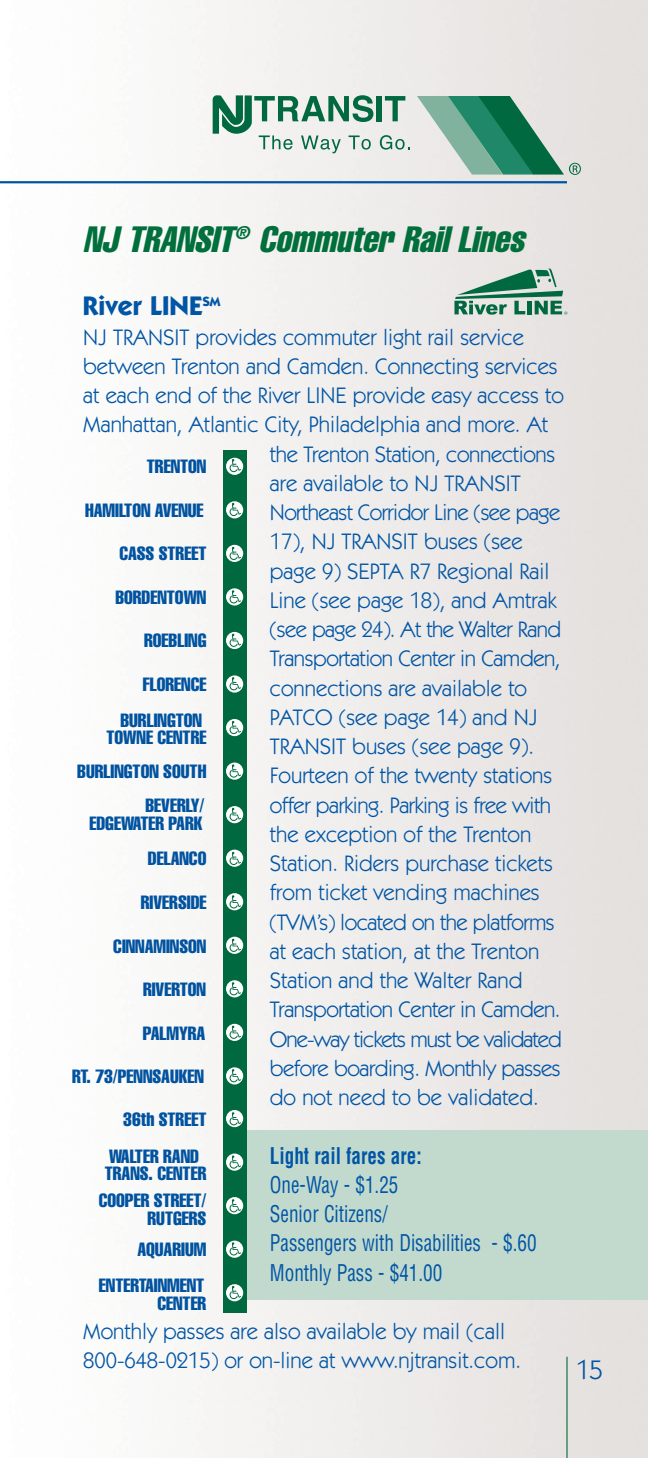
<style>
.page{position:relative;width:648px;height:1458px;background:#fff}
.page>*{position:absolute;margin:0;border:0;box-sizing:border-box;transform-origin:0 0}
.t1{font:italic extra-condensed 36px "Helvetica";color:#006f3c}
.t2{font:700 27px "Itc Kabel";color:#0155a5}
.t3{font:27px "Itc Kabel";color:#0155a5}
.t4{font:22.5px/29.2px "Itc Kabel";color:#0155a5}
.t5{font:22.5px "Itc Kabel";letter-spacing:-.02em;color:#0155a5}
.t6{font:22.5px "Itc Kabel";letter-spacing:-.025em;color:#0155a5}
.t7{font:condensed 22.5px/29.2px "Helvetica";color:#0155a5;scale:.85 1}
.t8{font:22.5px "Itc Kabel";letter-spacing:-.04em;color:#0155a5}
.t9{font:700 condensed 22.5px "Helvetica";color:#0155a5;scale:.85 1}
.t10{font:extra-condensed 18.9px/35.6px "Helvetica";color:#0153a0;text-align:right}
</style>
<div class="page">
<img style="left:0;top:0;width:648px;height:1458px">
<div style="left:377px;top:96px;width:5px;height:25px;background:#00693f"></div>
<svg style="left:385px;top:96px;width:20px;height:25px"></svg>
<svg style="left:380px;top:135px;width:30px;height:15px"></svg>
<svg style="left:213px;top:95px;width:160px;height:58px"></svg>
<svg style="left:417px;top:96px;width:164px;height:79px"></svg>
<hr style="left:566px;top:1357px;width:2px;height:101px;background:#006f3c">
<hr style="left:0;top:181px;width:567px;height:2px;background:#0155a5">
<div style="left:229px;top:1130px;width:419px;height:169px;background:#c2dacd"></div>
<div style="left:223px;top:450px;width:24px;height:863px;background:#00693f"></div>
<svg style="left:226px;top:458px;width:17px;height:17px"></svg>
<svg style="left:226px;top:501px;width:17px;height:17px"></svg>
<svg style="left:226px;top:545px;width:17px;height:17px"></svg>
<svg style="left:226px;top:588px;width:17px;height:18px"></svg>
<svg style="left:226px;top:632px;width:17px;height:17px"></svg>
<svg style="left:226px;top:675px;width:17px;height:18px"></svg>
<svg style="left:226px;top:719px;width:17px;height:17px"></svg>
<svg style="left:226px;top:763px;width:17px;height:17px"></svg>
<svg style="left:226px;top:806px;width:17px;height:17px"></svg>
<svg style="left:226px;top:850px;width:17px;height:17px"></svg>
<svg style="left:226px;top:893px;width:17px;height:17px"></svg>
<svg style="left:226px;top:937px;width:17px;height:17px"></svg>
<svg style="left:226px;top:980px;width:17px;height:17px"></svg>
<svg style="left:226px;top:1024px;width:17px;height:17px"></svg>
<svg style="left:226px;top:1067px;width:17px;height:18px"></svg>
<svg style="left:226px;top:1110px;width:17px;height:17px"></svg>
<svg style="left:226px;top:1154px;width:17px;height:17px"></svg>
<svg style="left:226px;top:1197px;width:17px;height:17px"></svg>
<svg style="left:226px;top:1241px;width:17px;height:17px"></svg>
<svg style="left:226px;top:1284px;width:17px;height:17px"></svg>
<svg style="left:230px;top:459px;width:11px;height:13px"></svg>
<svg style="left:230px;top:503px;width:11px;height:13px"></svg>
<svg style="left:230px;top:547px;width:11px;height:13px"></svg>
<svg style="left:230px;top:590px;width:11px;height:13px"></svg>
<svg style="left:230px;top:634px;width:11px;height:13px"></svg>
<svg style="left:230px;top:677px;width:11px;height:13px"></svg>
<svg style="left:230px;top:764px;width:11px;height:14px"></svg>
<svg style="left:230px;top:808px;width:11px;height:13px"></svg>
<svg style="left:230px;top:721px;width:11px;height:13px"></svg>
<svg style="left:230px;top:852px;width:11px;height:13px"></svg>
<svg style="left:230px;top:895px;width:11px;height:13px"></svg>
<svg style="left:230px;top:939px;width:11px;height:13px"></svg>
<svg style="left:230px;top:982px;width:11px;height:13px"></svg>
<svg style="left:230px;top:1026px;width:11px;height:13px"></svg>
<svg style="left:230px;top:1069px;width:11px;height:13px"></svg>
<svg style="left:230px;top:1155px;width:11px;height:14px"></svg>
<svg style="left:230px;top:1112px;width:11px;height:13px"></svg>
<svg style="left:230px;top:1199px;width:11px;height:13px"></svg>
<svg style="left:230px;top:1242px;width:11px;height:14px"></svg>
<svg style="left:230px;top:1286px;width:11px;height:13px"></svg>
<svg style="left:454px;top:269px;width:113px;height:46px"></svg>
<h1 class="t1" style="left:83px;top:227px;width:449px">NJ TRANSIT<sup>®</sup> Commuter Rail Lines</h1>
<p class="t2" style="left:83px;top:296px;width:139px">River LINE<sup>SM</sup></p>
<p class="t4" style="left:83px;top:324px;width:442px">NJ TRANSIT provides commuter light rail service</p>
<p class="t4" style="left:83px;top:353px;width:476px">between Trenton and Camden. Connecting services</p>
<p class="t4" style="left:83px;top:383px;width:482px">at each end of the River LINE provide easy access to</p>
<p class="t4" style="left:83px;top:412px;width:466px">Manhattan, Atlantic City, Philadelphia and more. At</p>
<p class="t4" style="left:270px;top:441px;width:287px">the Trenton Station, connections</p>
<p class="t4" style="left:270px;top:470px;width:252px">are available to NJ TRANSIT</p>
<p class="t6" style="left:270px;top:504px;width:292px">Northeast Corridor Line (see page</p>
<p class="t4" style="left:270px;top:529px;width:254px">17), NJ TRANSIT buses (see</p>
<p class="t4" style="left:270px;top:558px;width:281px">page 9) SEPTA R7 Regional Rail</p>
<p class="t4" style="left:270px;top:587px;width:288px">Line (see page 18), and Amtrak</p>
<p class="t6" style="left:270px;top:621px;width:293px">(see page 24). At the Walter Rand</p>
<p class="t5" style="left:270px;top:650px;width:292px">Transportation Center in Camden,</p>
<p class="t4" style="left:270px;top:675px;width:259px">connections are available to</p>
<p class="t4" style="left:270px;top:704px;width:269px">PATCO (see page 14) and NJ</p>
<p class="t4" style="left:270px;top:734px;width:266px">TRANSIT buses (see page 9).</p>
<p class="t4" style="left:270px;top:763px;width:284px">Fourteen of the twenty stations</p>
<p class="t5" style="left:270px;top:797px;width:283px">offer parking. Parking is free with</p>
<p class="t4" style="left:270px;top:821px;width:263px">the exception of the Trenton</p>
<p class="t4" style="left:270px;top:851px;width:284px">Station. Riders purchase tickets</p>
<p class="t4" style="left:270px;top:880px;width:271px">from ticket vending machines</p>
<p class="t6" style="left:270px;top:914px;width:286px">(TVM’s) located on the platforms</p>
<p class="t4" style="left:270px;top:938px;width:271px">at each station, at the Trenton</p>
<p class="t4" style="left:270px;top:968px;width:254px">Station and the Walter Rand</p>
<p class="t5" style="left:270px;top:1001px;width:292px">Transportation Center in Camden.</p>
<p class="t8" style="left:270px;top:1031px;width:294px">One-way tickets must be validated</p>
<p class="t5" style="left:270px;top:1060px;width:292px">before boarding. Monthly passes</p>
<p class="t4" style="left:270px;top:1085px;width:271px">do not need to be validated.</p>
<p class="t10" style="left:147px;top:450px;width:61px">TRENTON</p>
<p class="t10" style="left:85px;top:493px;width:120px">HAMILTON AVENUE</p>
<p class="t10" style="left:119px;top:537px;width:89px">CASS STREET</p>
<p class="t10" style="left:115px;top:581px;width:93px">BORDENTOWN</p>
<p class="t10" style="left:144px;top:624px;width:64px">ROEBLING</p>
<p class="t10" style="left:120px;top:668px;width:88px">FLORENCE<br>BURLINGTON</p>
<p class="t10" style="left:77px;top:722px;width:131px;line-height:34px">TOWNE CENTRE<br>BURLINGTON SOUTH<br>BEVERLY/</p>
<p class="t10" style="left:90px;top:807px;width:118px">EDGEWATER PARK<br>DELANCO</p>
<p class="t10" style="left:141px;top:886px;width:67px">RIVERSIDE</p>
<p class="t10" style="left:113px;top:929px;width:95px">CINNAMINSON</p>
<p class="t10" style="left:143px;top:973px;width:65px">RIVERTON</p>
<p class="t10" style="left:143px;top:1016px;width:64px">PALMYRA</p>
<p class="t10" style="left:72px;top:1060px;width:133px">RT. 73/PENNSAUKEN</p>
<p class="t10" style="left:109px;top:1102px;width:99px;line-height:36.9px;text-align:left;text-indent:14px">36th STREET<br>WALTER RAND</p>
<p class="t10" style="left:99px;top:1161px;width:109px;line-height:27.2px;text-align:center">TRANS. CENTER<br>COOPER STREET/</p>
<p class="t10" style="left:137px;top:1204px;width:71px;line-height:31.5px;text-align:center">RUTGERS<br>AQUARIUM</p>
<p class="t10" style="left:99px;top:1278px;width:109px;line-height:17.6px">ENTERTAINMENT<br>CENTER</p>
<p class="t9" style="left:270px;top:1143px;width:180px">Light rail fares are:</p>
<p class="t7" style="left:270px;top:1171px;width:315px">One-Way - $1.25<br>Senior Citizens/<br>Passengers with Disabilities - $.60<br>Monthly Pass - $41.00</p>
<p class="t4" style="left:83px;top:1319px;width:439px">Monthly passes are also available by mail (call<br>800-648-0215) or on-line at www.njtransit.com.</p>
<p class="t3" style="left:576px;top:1359px;width:28px">15</p>
</div>
